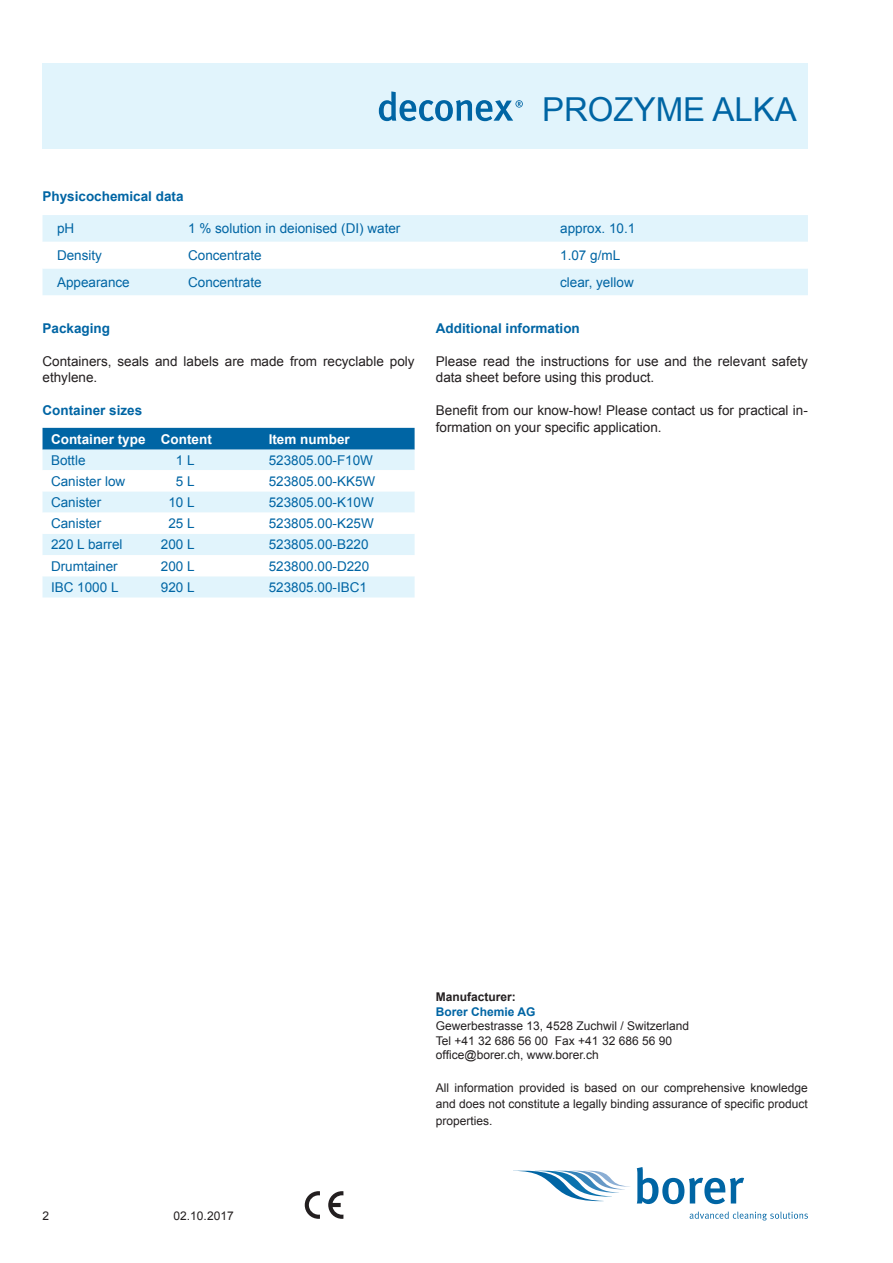
<style>
.page{position:relative;width:893px;height:1263px;background:#fff}
.page>*{position:absolute;margin:0;border:0;box-sizing:border-box;transform-origin:0 0}
.t1{font:33px "Arial";color:#0065a4}
.t2{font:13.5px "Arial";color:#0065a4}
.t3{font:13.5px/16.5px "Arial";color:#231f20}
.t4{font:700 13.5px "Arial";color:#0065a4}
.t5{font:700 13.5px "Arial";color:#fff}
.t6{font:12px/14.4px "Arial";color:#231f20}
.t7{font:700 12px "Arial";color:#231f20}
.t8{font:700 12px "Arial";color:#0065a4}
</style>
<div class="page">
<svg style="left:519px;top:1171px;width:111px;height:30px"></svg>
<svg style="left:637px;top:1167px;width:107px;height:37px"></svg>
<svg style="left:690px;top:1211px;width:118px;height:9px"></svg>
<svg style="left:305px;top:1191px;width:38px;height:28px"></svg>
<div style="left:43px;top:64px;width:765px;height:85px;background:#e1f4fc"></div>
<svg style="left:379px;top:91px;width:144px;height:30px"></svg>
<div style="left:43px;top:428px;width:372px;height:22px;background:#0065a4"></div>
<div style="left:43px;top:450px;width:372px;height:147px;background:#e1f4fc"></div>
<svg style="left:43px;top:470px;width:372px;height:106px"></svg>
<div style="left:43px;top:215px;width:765px;height:80px;background:#e1f4fc"></div>
<svg style="left:43px;top:242px;width:765px;height:26px"></svg>
<h1 class="t1" style="left:542px;top:87px;width:256px">PROZYME ALKA</h1>
<p class="t4" style="left:43px;top:186px;width:143px">Physicochemical data</p>
<p class="t2" style="left:57px;top:219px;width:19px">pH</p>
<p class="t2" style="left:188px;top:219px;width:214px">1 % solution in deionised (DI) water</p>
<p class="t2" style="left:560px;top:219px;width:77px">approx. 10.1</p>
<p class="t2" style="left:57px;top:246px;width:47px">Density</p>
<p class="t2" style="left:188px;top:246px;width:75px">Concentrate</p>
<p class="t2" style="left:560px;top:246px;width:62px">1.07 g/mL</p>
<p class="t2" style="left:57px;top:273px;width:74px">Appearance</p>
<p class="t2" style="left:188px;top:273px;width:75px">Concentrate</p>
<p class="t2" style="left:560px;top:273px;width:75px">clear, yellow</p>
<p class="t4" style="left:43px;top:318px;width:69px">Packaging</p>
<p class="t3" style="left:43px;top:352px;width:374px">Containers, seals and labels are made from recyclable poly ethylene.</p>
<p class="t4" style="left:43px;top:401px;width:101px">Container sizes</p>
<p class="t5" style="left:51px;top:429px;width:162px">Container type Content</p>
<p class="t5" style="left:269px;top:429px;width:83px">Item number</p>
<p class="t2" style="left:51px;top:451px;width:36px">Bottle</p>
<p class="t2" style="left:176px;top:451px;width:20px">1 L</p>
<p class="t2" style="left:269px;top:451px;width:106px">523805.00-F10W</p>
<p class="t2" style="left:51px;top:472px;width:76px">Canister low</p>
<p class="t2" style="left:176px;top:472px;width:20px">5 L</p>
<p class="t2" style="left:269px;top:472px;width:108px">523805.00-KK5W</p>
<p class="t2" style="left:51px;top:493px;width:52px">Canister</p>
<p class="t2" style="left:168px;top:493px;width:28px">10 L</p>
<p class="t2" style="left:269px;top:493px;width:107px">523805.00-K10W</p>
<p class="t2" style="left:51px;top:514px;width:52px">Canister</p>
<p class="t2" style="left:168px;top:514px;width:28px">25 L</p>
<p class="t2" style="left:269px;top:514px;width:107px">523805.00-K25W</p>
<p class="t2" style="left:51px;top:535px;width:73px">220 L barrel</p>
<p class="t2" style="left:161px;top:535px;width:35px">200 L</p>
<p class="t2" style="left:269px;top:535px;width:101px">523805.00-B220</p>
<p class="t2" style="left:51px;top:556px;width:68px">Drumtainer</p>
<p class="t2" style="left:161px;top:556px;width:35px">200 L</p>
<p class="t2" style="left:269px;top:556px;width:102px">523800.00-D220</p>
<p class="t2" style="left:51px;top:578px;width:69px">IBC 1000 L</p>
<p class="t2" style="left:161px;top:578px;width:35px">920 L</p>
<p class="t2" style="left:269px;top:578px;width:100px">523805.00-IBC1</p>
<p class="t4" style="left:436px;top:318px;width:146px">Additional information</p>
<p class="t3" style="left:436px;top:352px;width:374px">Please read the instructions for use and the relevant safety data sheet before using this product.</p>
<p class="t3" style="left:436px;top:402px;width:374px">Benefit from our know-how! Please contact us for practical in&shy;formation on your specific application.</p>
<p class="t6" style="left:43px;top:1209px;width:8px">2</p>
<p class="t6" style="left:174px;top:1209px;width:62px">02.10.2017</p>
<p class="t7" style="left:436px;top:989px;width:82px">Manufacturer:</p>
<p class="t8" style="left:436px;top:1003px;width:101px">Borer Chemie AG</p>
<p class="t6" style="left:436px;top:1019px;width:255px">Gewerbestrasse 13, 4528 Zuchwil / Switzerland<br>Tel +41 32 686 56 00 Fax +41 32 686 56 90 office@borer.ch, www.borer.ch</p>
<p class="t6" style="left:436px;top:1079px;width:374px;line-height:16.5px;text-align:justify">All information provided is based on our comprehensive knowledge and does not constitute a legally binding assurance of specific product properties.</p>
</div>
